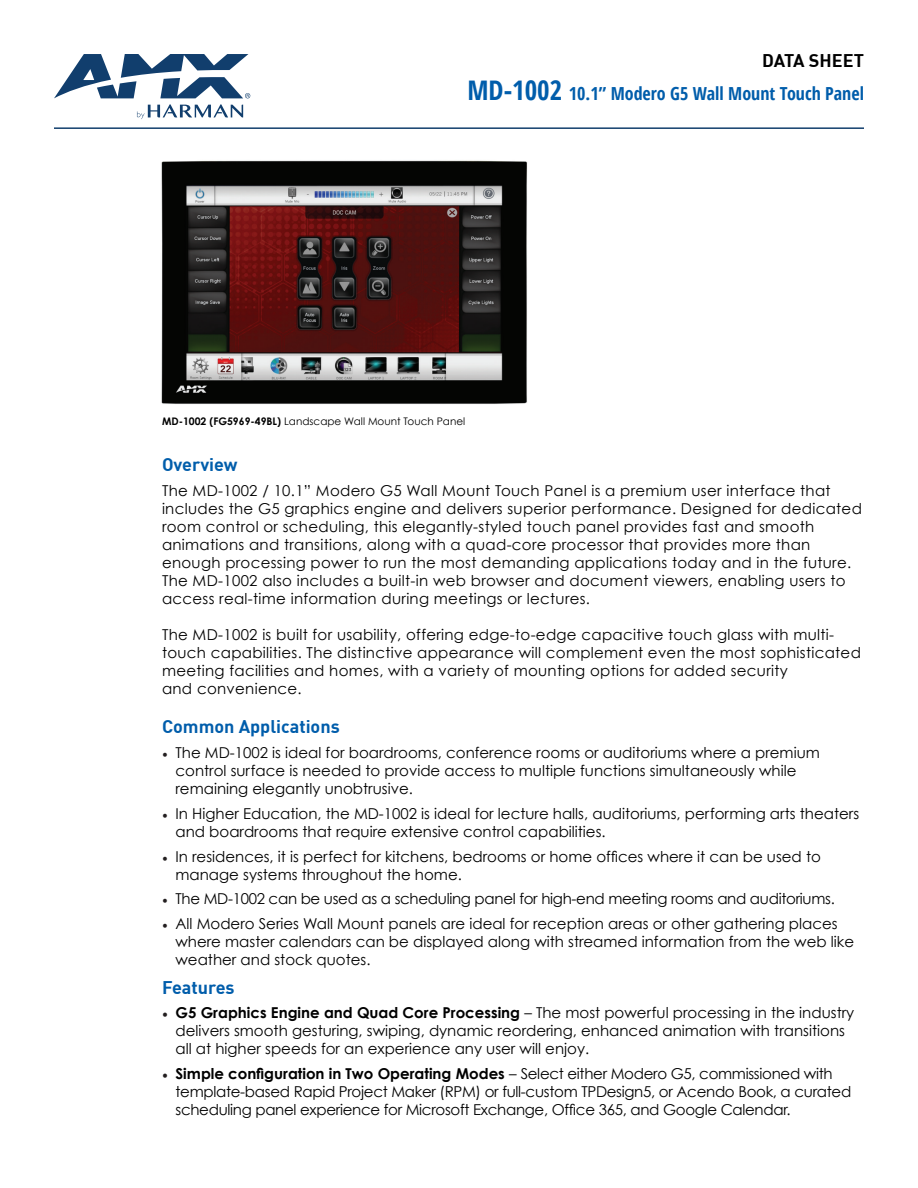
<style>
.page{position:relative;width:918px;height:1188px;background:#fff}
.page>*{position:absolute;margin:0;border:0;box-sizing:border-box;transform-origin:0 0}
.Paragraph_Style2{font:700 condensed 18px "Open Sans";color:#005dab}
.Paragraph_Style3{font:700 18px "DIN";color:#005dab}
.Paragraph_Style1{font:700 18px "DIN";color:#000}
.Paragraph_Style11{font:15px/18px "Century Gothic";color:#000}
.Paragraph_Style11-2{font:15px/18px "Century Gothic";letter-spacing:.02em;color:#000}
.Paragraph_Style11-3{font:15px/18px "Century Gothic";letter-spacing:-.02em;color:#000}
.Paragraph_Style18{font:10.5px "Century Gothic";color:#000}
.s1{font-size:27px}
.s2{font-weight:700}
.s3{font-family:"Minion Pro";color:#231f20}
.s4{font-family:"Minion Pro";font-weight:700;color:#231f20}
</style>
<div class="page">
<svg style="left:54px;top:54px;width:196px;height:44px"></svg>
<svg style="left:137px;top:104px;width:106px;height:15px"></svg>
<hr style="left:54px;top:127px;width:810px;height:2px;background:#113e6d">
<img style="left:161px;top:160px;width:367px;height:244px">
<p class="Paragraph_Style1" style="left:762px;top:49px;width:103px">DATA SHEET</p>
<p class="Paragraph_Style2" style="left:467px;top:81px;width:398px"><span class="s1">MD-1002</span> 10.1” Modero G5 Wall Mount Touch Panel</p>
<p class="Paragraph_Style18" style="left:162px;top:415px;width:305px"><span class="s2">MD-1002 (FG5969-49BL)</span> Landscape Wall Mount Touch Panel</p>
<p class="Paragraph_Style3" style="left:162px;top:453px;width:77px">Overview</p>
<p class="Paragraph_Style11-2" style="left:162px;top:481px;width:701px">The MD-1002 / 10.1” Modero G5 Wall Mount Touch Panel is a premium user interface that includes the G5 graphics engine and delivers superior performance. Designed for dedicated room control or scheduling, this elegantly-styled touch panel provides fast and smooth animations and transitions, along with a quad-core processor that provides more than enough processing power to run the most demanding applications today and in the future.<br>The MD-1002 also includes a built-in web browser and document viewers, enabling users to access real-time information during meetings or lectures.</p>
<p class="Paragraph_Style11-2" style="left:162px;top:625px;width:700px">The MD-1002 is built for usability, offering edge-to-edge capacitive touch glass with multi&shy;touch capabilities. The distinctive appearance will complement even the most sophisticated meeting facilities and homes, with a variety of mounting options for added security<br>and convenience.</p>
<p class="Paragraph_Style3" style="left:162px;top:715px;width:179px">Common Applications</p>
<p class="Paragraph_Style11" style="left:176px;top:744px;width:646px;text-indent:-14px"><span class="s3">•</span> The MD-1002 is ideal for boardrooms, conference rooms or auditoriums where a premium control surface is needed to provide access to multiple functions simultaneously while remaining elegantly unobtrusive.</p>
<p class="Paragraph_Style11" style="left:176px;top:804px;width:685px;text-indent:-14px"><span class="s3">•</span> In Higher Education, the MD-1002 is ideal for lecture halls, auditoriums, performing arts theaters and boardrooms that require extensive control capabilities.</p>
<p class="Paragraph_Style11" style="left:176px;top:847px;width:647px;text-indent:-14px"><span class="s3">•</span> In residences, it is perfect for kitchens, bedrooms or home offices where it can be used to manage systems throughout the home.</p>
<p class="Paragraph_Style11-3" style="left:162px;top:890px;width:674px"><span class="s3">•</span> The MD-1002 can be used as a scheduling panel for high-end meeting rooms and auditoriums.</p>
<p class="Paragraph_Style11" style="left:176px;top:915px;width:680px;text-indent:-14px"><span class="s3">•</span> All Modero Series Wall Mount panels are ideal for reception areas or other gathering places where master calendars can be displayed along with streamed information from the web like weather and stock quotes.</p>
<p class="Paragraph_Style3" style="left:162px;top:975px;width:74px">Features</p>
<p class="Paragraph_Style11" style="left:176px;top:1004px;width:680px;text-indent:-14px"><span class="s4">•</span> <span class="s2">G5 Graphics Engine and Quad Core Processing</span> – The most powerful processing in the industry delivers smooth gesturing, swiping, dynamic reordering, enhanced animation with transitions all at higher speeds for an experience any user will enjoy.</p>
<p class="Paragraph_Style11-3" style="left:176px;top:1064px;width:677px;text-indent:-14px"><span class="s4">•</span> <span class="s2">Simple configuration in Two Operating Modes</span> – Select either Modero G5, commissioned with template-based Rapid Project Maker (RPM) or full-custom TPDesign5, or Acendo Book, a curated scheduling panel experience for Microsoft Exchange, Office 365, and Google Calendar.</p>
</div>
